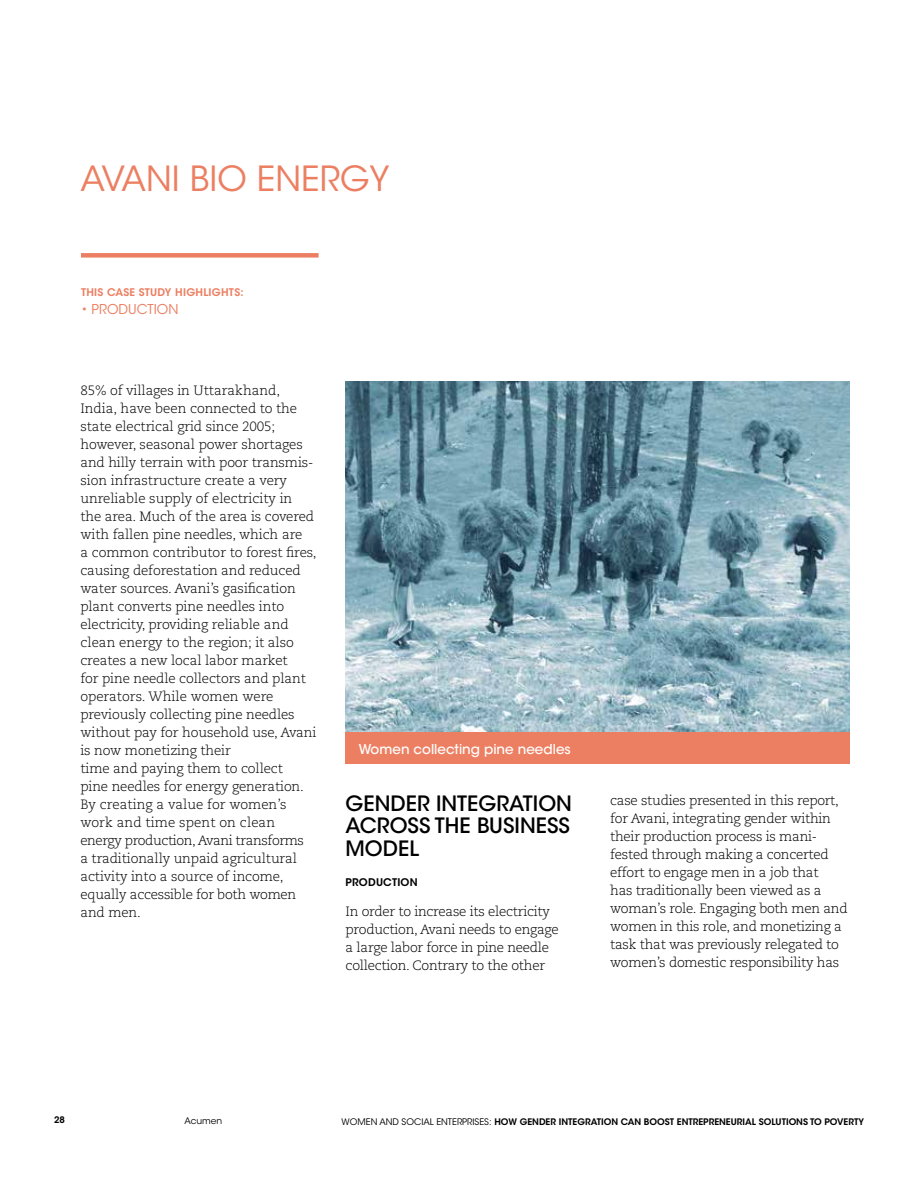
<style>
.page{position:relative;width:918px;height:1188px;background:#fff}
.page>*{position:absolute;margin:0;border:0;box-sizing:border-box;transform-origin:0 0}
.t1{font:34.5px "ITC Avant Garde Std";color:#ec7f62}
.t2{font:500 21px/22.5px "ITC Avant Garde Std";color:#000;text-align:justify}
.t3{font:300 13.5px/18px "Caecilia";letter-spacing:-.01em;color:#000}
.t4{font:500 13.5px "ITC Avant Garde Std";color:#fff}
.t5{font:13.5px "ITC Avant Garde Std";color:#ec7f62}
.t6{font:600 10.5px "ITC Avant Garde Std";letter-spacing:.025em;color:#ec7f62}
.t7{font:600 10.5px "ITC Avant Garde Std";letter-spacing:.02em;color:#000}
.t8{font:600 9px "ITC Avant Garde Std";color:#000}
.t9{font:9px "ITC Avant Garde Std";color:#000}
.s1{font-weight:400}
</style>
<div class="page">
<img style="left:346px;top:381px;width:504px;height:352px">
<div style="left:346px;top:733px;width:504px;height:31px;background:#ec7f62"></div>
<div style="left:81px;top:253px;width:238px;height:5px;background:#ec7f62"></div>
<h1 class="t1" style="left:80px;top:165px;width:311px">AVANI BIO ENERGY</h1>
<p class="t6" style="left:81px;top:288px;width:164px">THIS CASE STUDY HIGHLIGHTS:</p>
<p class="t5" style="left:81px;top:304px;width:99px">• PRODUCTION</p>
<p class="t3" style="left:80px;top:383px;width:238px">85% of villages in Uttarakhand, India, have been connected to the state electrical grid since 2005; however, seasonal power shortages and hilly terrain with poor transmis&shy;sion infrastructure create a very unreliable supply of electricity in the area. Much of the area is covered with fallen pine needles, which are<br>a common contributor to forest fires, causing deforestation and reduced water sources. Avani’s gasification plant converts pine needles into electricity, providing reliable and clean energy to the region; it also creates a new local labor market<br>for pine needle collectors and plant operators. While women were previously collecting pine needles without pay for household use, Avani is now monetizing their<br>time and paying them to collect<br>pine needles for energy generation.<br>By creating a value for women’s work and time spent on clean energy production, Avani transforms<br>a traditionally unpaid agricultural activity into a source of income, equally accessible for both women and men.</p>
<p class="t4" style="left:359px;top:740px;width:214px">Women collecting pine needles</p>
<h2 class="t2" style="left:346px;top:791px;width:228px">GENDER INTEGRATION ACROSS THE BUSINESS MODEL</h2>
<p class="t7" style="left:346px;top:878px;width:74px">PRODUCTION</p>
<p class="t3" style="left:346px;top:903px;width:215px">In order to increase its electricity production, Avani needs to engage a large labor force in pine needle collection. Contrary to the other</p>
<p class="t3" style="left:610px;top:792px;width:239px">case studies presented in this report, for Avani, integrating gender within their production process is mani&shy;fested through making a concerted effort to engage men in a job that<br>has traditionally been viewed as a woman’s role. Engaging both men and women in this role, and monetizing a task that was previously relegated to women’s domestic responsibility has</p>
<p class="t8" style="left:54px;top:1116px;width:12px">28</p>
<p class="t9" style="left:184px;top:1116px;width:39px">Acumen</p>
<p class="t8" style="left:342px;top:1116px;width:524px"><span class="s1">WOMEN AND SOCIAL ENTERPRISES:</span> HOW GENDER INTEGRATION CAN BOOST ENTREPRENEURIAL SOLUTIONS TO POVERTY</p>
</div>
